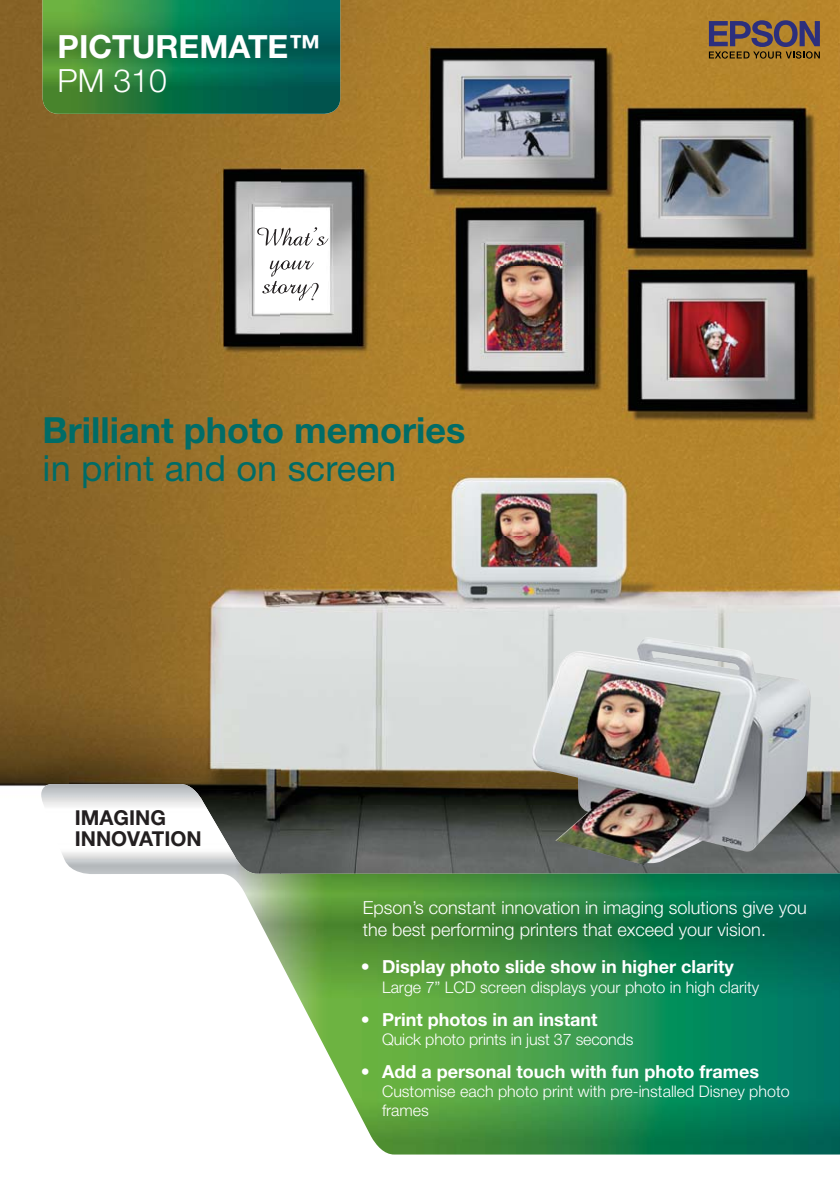
<style>
.page{position:relative;width:840px;height:1191px;background:#fff}
.page>*{position:absolute;margin:0;border:0;box-sizing:border-box;transform-origin:0 0}
.t1{font:700 36px "Helvetica Neue";color:#006c67}
.t2{font:36px "Helvetica Neue";letter-spacing:.005em;color:#006c67}
.t3{font:700 32px "Helvetica Neue";color:#fff}
.t4{font:300 32px "Helvetica Neue";color:#fff}
.t5{font:700 20.6px/20.6px "Helvetica Neue";color:#231f20}
.t6{font:700 18px "Helvetica Neue";color:#fff}
.t7{font:300 18px/21.6px "Helvetica Neue";color:#fff}
.t8{font:300 16px/19.2px "Helvetica Neue";color:#fff}
</style>
<div class="page">
<img style="left:0;top:0;width:70px;height:786px">
<img style="left:280px;top:0;width:559px;height:784px">
<img style="left:70px;top:114px;width:210px;height:670px">
<img style="left:43px;top:0;width:297px;height:114px">
<svg style="left:708px;top:20px;width:111px;height:39px;background:#775c46"></svg>
<img style="left:41px;top:784px;width:798px;height:370px">
<img style="left:531px;top:637px;width:279px;height:228px">
<svg style="left:262px;top:260px;width:56px;height:41px"></svg>
<svg style="left:257px;top:227px;width:71px;height:19px"></svg>
<h2 class="t3" style="left:58px;top:35px;width:264px">PICTUREMATE™</h2>
<h2 class="t4" style="left:58px;top:69px;width:111px">PM 310</h2>
<h1 class="t1" style="left:43px;top:417px;width:424px">Brilliant photo memories</h1>
<h1 class="t2" style="left:43px;top:455px;width:355px">in print and on screen</h1>
<p class="t5" style="left:75px;top:809px;width:128px">IMAGING<br>INNOVATION</p>
<p class="t7" style="left:362px;top:898px;width:445px">Epson’s constant innovation in imaging solutions give you the best performing printers that exceed your vision.</p>
<p class="t6" style="left:360px;top:960px;width:374px">• Display photo slide show in higher clarity</p>
<p class="t8" style="left:382px;top:978px;width:378px">Large 7” LCD screen displays your photo in high clarity</p>
<p class="t6" style="left:360px;top:1012px;width:238px">• Print photos in an instant</p>
<p class="t8" style="left:382px;top:1031px;width:253px">Quick photo prints in just 37 seconds</p>
<p class="t6" style="left:360px;top:1064px;width:399px">• Add a personal touch with fun photo frames</p>
<p class="t8" style="left:382px;top:1083px;width:409px">Customise each photo print with pre-installed Disney photo frames</p>
</div>
